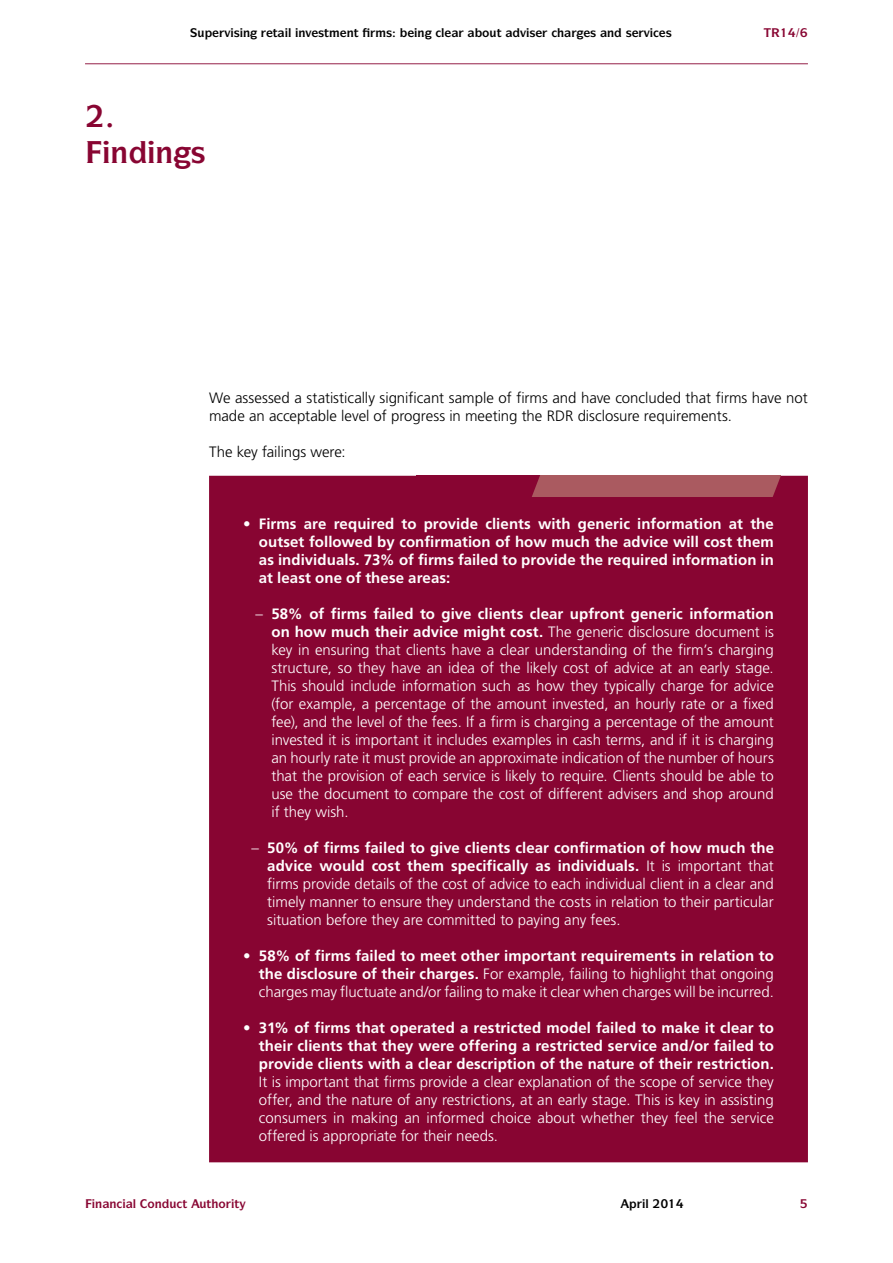
<style>
.page{position:relative;width:893px;height:1263px;background:#fff}
.page>*{position:absolute;margin:0;border:0;box-sizing:border-box;transform-origin:0 0}
.t1{font:700 30px "ITC Symbol Std";color:#880532}
.t2{font:300 15px/18px "Frutiger LT Std";letter-spacing:-.005em;color:#fff;text-align:justify}
.t3{font:700 15px/18px "Frutiger LT Std";letter-spacing:.005em;color:#fff;text-align:justify}
.t4{font:300 15px/18px "Frutiger LT Std";letter-spacing:-.005em;color:#000}
.t5{font:700 12px "ITC Symbol Std";color:#000}
.t6{font:700 12px "ITC Symbol Std";color:#880532}
.s1{font-weight:300}
.s2{font-weight:700}
</style>
<div class="page">
<hr style="left:85px;top:63px;width:723px;height:1px;background:#880532">
<div style="left:209px;top:476px;width:599px;height:686px;background:#880532"></div>
<div style="left:417px;top:476px;width:364px;height:21px;background:#880532"></div>
<div style="left:532px;top:476px;width:249px;height:21px;background:#aa5a60"></div>
<p class="t5" style="left:198px;top:24px;width:54px">◆ ❖▲■</p>
<p class="t5" style="left:273px;top:24px;width:58px">▼ ● ■❖ ▲▼</p>
<p class="t5" style="left:441px;top:24px;width:5px">●</p>
<p class="t5" style="left:482px;top:24px;width:21px">□◆▼</p>
<p class="t5" style="left:590px;top:24px;width:61px">▲ ■ ▲ ❖</p>
<h1 class="t1" style="left:111px;top:133px;width:97px">■ ■▲</h1>
<p class="t4" style="left:209px;top:389px;width:600px">We assessed a statistically significant sample of firms and have concluded that firms have not made an acceptable level of progress in meeting the RDR disclosure requirements.</p>
<p class="t4" style="left:209px;top:443px;width:138px">The key failings were:</p>
<p class="t3" style="left:259px;top:515px;width:516px;text-indent:-16px"><span class="s1">•</span> Firms are required to provide clients with generic information at the outset followed by confirmation of how much the advice will cost them as individuals. 73% of firms failed to provide the required information in at least one of these areas:</p>
<p class="t2" style="left:271px;top:605px;width:504px;text-indent:-16px">– <span class="s2">58% of firms failed to give clients clear upfront generic information on how much their advice might cost.</span> The generic disclosure document is key in ensuring that clients have a clear understanding of the firm’s charging structure, so they have an idea of the likely cost of advice at an early stage.<br>This should include information such as how they typically charge for advice (for example, a percentage of the amount invested, an hourly rate or a fixed fee), and the level of the fees. If a firm is charging a percentage of the amount invested it is important it includes examples in cash terms, and if it is charging an hourly rate it must provide an approximate indication of the number of hours that the provision of each service is likely to require. Clients should be able to use the document to compare the cost of different advisers and shop around if they wish.</p>
<p class="t2" style="left:267px;top:839px;width:508px;text-indent:-16px">– <span class="s2">50% of firms failed to give clients clear confirmation of how much the advice would cost them specifically as individuals.</span> It is important that firms provide details of the cost of advice to each individual client in a clear and timely manner to ensure they understand the costs in relation to their particular situation before they are committed to paying any fees.</p>
<p class="t2" style="left:259px;top:947px;width:516px;text-indent:-16px">• <span class="s2">58% of firms failed to meet other important requirements in relation to the disclosure of their charges.</span> For example, failing to highlight that ongoing charges may fluctuate and/or failing to make it clear when charges will be incurred.</p>
<p class="t3" style="left:259px;top:1019px;width:516px;text-indent:-16px"><span class="s1">•</span> 31% of firms that operated a restricted model failed to make it clear to their clients that they were offering a restricted service and/or failed to provide clients with a clear description of the nature of their restriction.</p>
<p class="t2" style="left:259px;top:1073px;width:516px">It is important that firms provide a clear explanation of the scope of service they offer, and the nature of any restrictions, at an early stage. This is key in assisting consumers in making an informed choice about whether they feel the service offered is appropriate for their needs.</p>
<p class="t6" style="left:133px;top:1196px;width:108px">● □■◆▼ ◆▼□ ▼</p>
</div>
